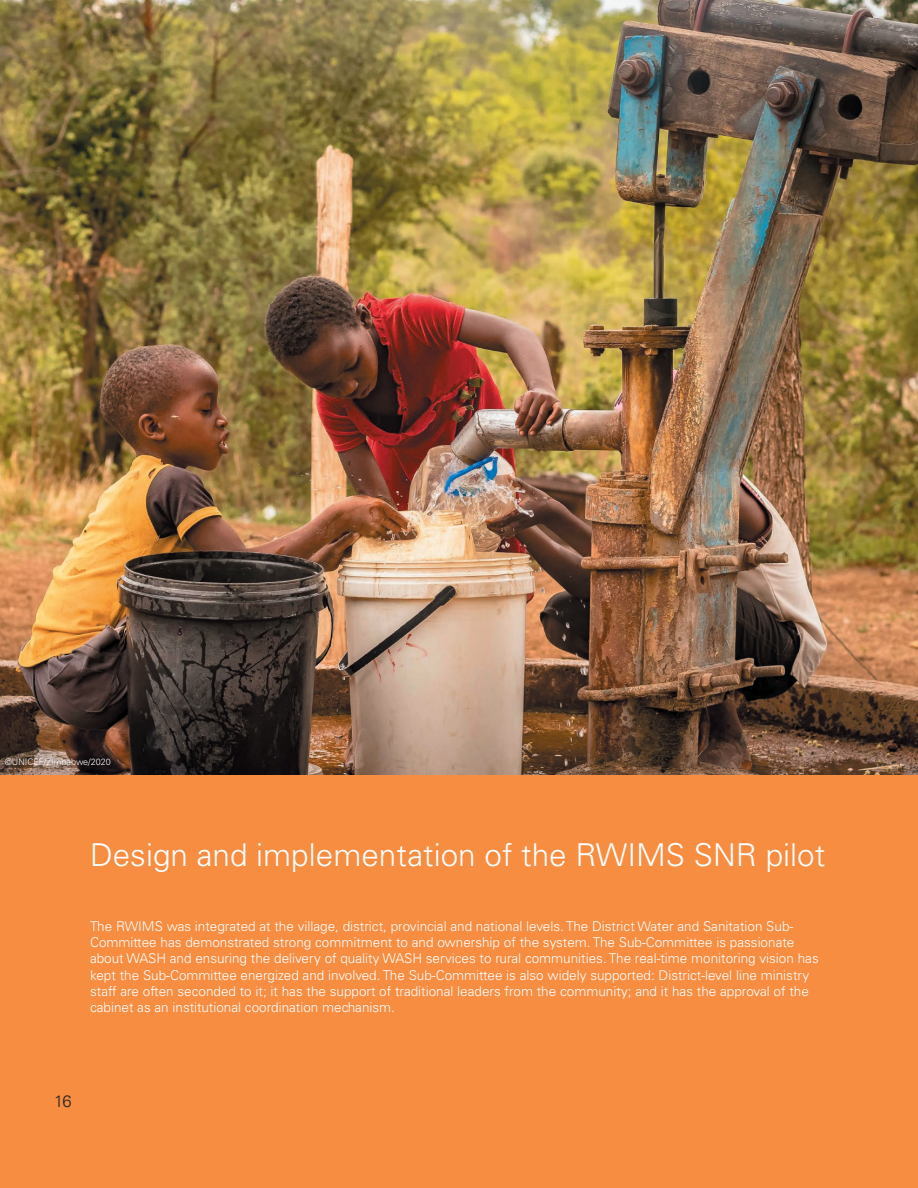
<style>
.page{position:relative;width:918px;height:1188px;background:#fff}
.page>*{position:absolute;margin:0;border:0;box-sizing:border-box;transform-origin:0 0}
.t1{font:300 31.5px "Univers";color:#fff}
.t2{font:300 16.5px "Univers";color:#1f2123}
.t3{font:300 13.5px/16.2px "Univers";color:#fff}
.t4{font:300 9px "Univers";color:#faf6f8}
</style>
<div class="page">
<div style="left:0;top:774px;width:918px;height:414px;background:#f68d41"></div>
<img style="left:0;top:0;width:918px;height:774px">
<p class="t4" style="left:5px;top:756px;width:108px">©UNICEF/Zimbabwe/2020</p>
<h1 class="t1" style="left:90px;top:836px;width:737px">Design and implementation of the RWIMS SNR pilot</h1>
<p class="t3" style="left:90px;top:918px;width:730px">The RWIMS was integrated at the village, district, provincial and national levels. The District Water and Sanitation Sub-Committee has demonstrated strong commitment to and ownership of the system. The Sub-Committee is passionate about WASH and ensuring the delivery of quality WASH services to rural communities. The real-time monitoring vision has kept the Sub-Committee energized and involved. The Sub-Committee is also widely supported: District-level line ministry staff are often seconded to it; it has the support of traditional leaders from the community; and it has the approval of the cabinet as an institutional coordination mechanism.</p>
<p class="t2" style="left:54px;top:1092px;width:19px">16</p>
</div>
